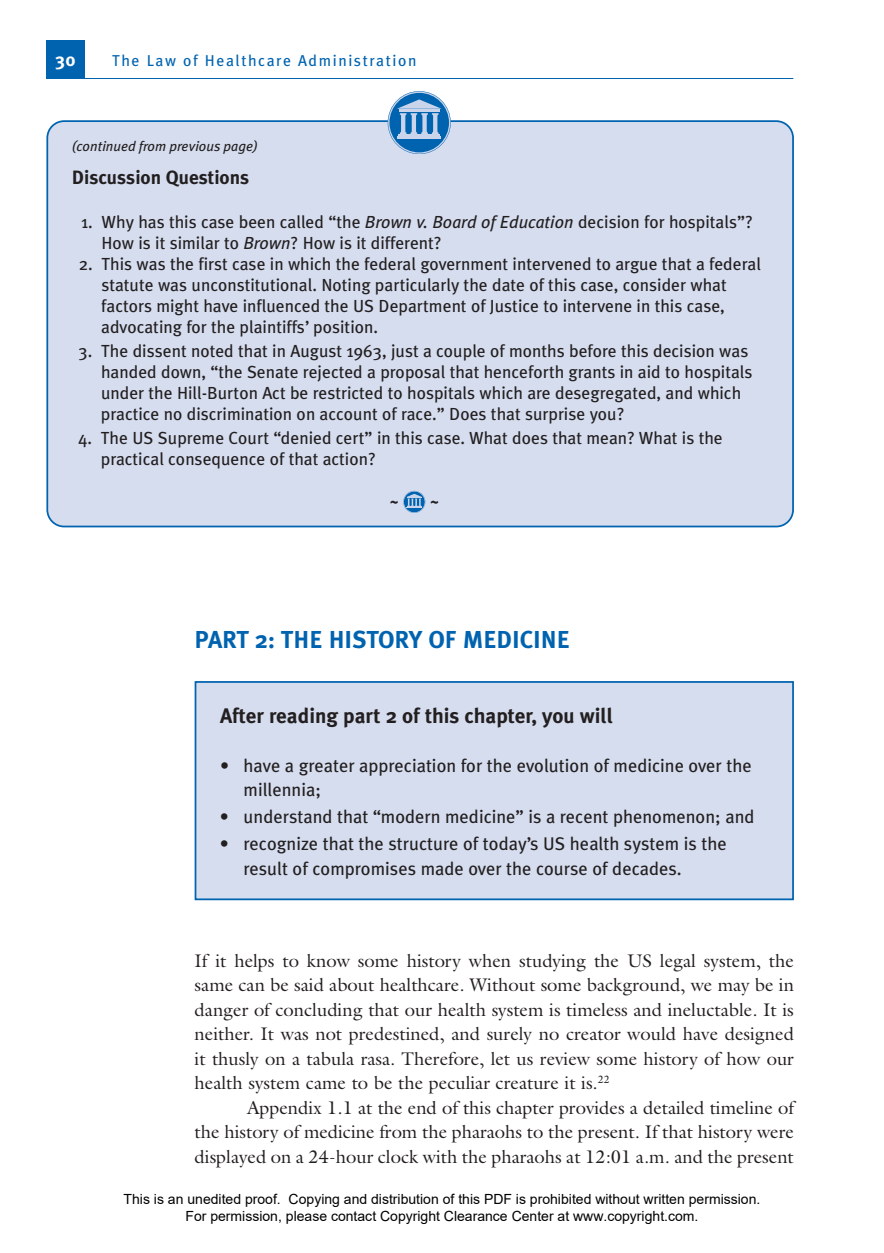
<style>
.page{position:relative;width:884px;height:1253px;background:#fff}
.page>*{position:absolute;margin:0;border:0;box-sizing:border-box;transform-origin:0 0}
.t1{font:700 24.5px "Meta Plus";color:#0063af}
.t2{font:700 21px "Meta Plus";color:#231f20}
.t3{font:700 19.25px "Meta Plus";color:#231f20}
.t4{font:18.38px "Galliard Std";color:#231f20}
.t5{font:18.38px/24.5px "Meta Plus";color:#231f20}
.t6{font:700 18.38px "Meta Plus";color:#fff}
.t7{font:17.5px/21px "Meta Plus";color:#231f20}
.t8{font:15.75px "Meta Plus";letter-spacing:.1em;color:#0063af}
.t9{font:italic 700 15.75px "Meta Plus";color:#231f20}
.t10{font:14px/16.8px "Arial";color:#000;text-align:center}
.t11{font:italic 14px "Meta Plus";color:#231f20}
.s1{font-style:italic}
</style>
<div class="page">
<hr style="left:46px;top:78px;width:747px;height:1px;background:#0063af">
<div style="left:46px;top:40px;width:39px;height:38px;background:#0063af"></div>
<div style="left:47px;top:121px;width:746px;height:405px;background:#d5ddef;border-radius:17px"></div>
<div style="left:46px;top:120px;width:748px;height:407px;border:2px solid #0063af;border-radius:17px"></div>
<svg style="left:388px;top:91px;width:63px;height:62px"></svg>
<hr style="left:399px;top:110px;width:40px;height:2px;background:#cad5eb">
<hr style="left:398px;top:135px;width:42px;height:2px;background:#cad5eb">
<hr style="left:397px;top:136px;width:44px;height:3px;background:#cad5eb">
<svg style="left:403px;top:491px;width:22px;height:22px"></svg>
<div style="left:195px;top:682px;width:598px;height:217px;background:#d5ddef"></div>
<div style="left:195px;top:681px;width:599px;height:219px;border:2px solid #0063af"></div>
<p class="t6" style="left:56px;top:49px;width:21px">30</p>
<p class="t8" style="left:112px;top:52px;width:306px">The Law of Healthcare Administration</p>
<p class="t11" style="left:72px;top:138px;width:188px">(continued from previous page)</p>
<p class="t3" style="left:72px;top:166px;width:179px">Discussion Questions</p>
<p class="t7" style="left:101px;top:212px;width:653px;text-indent:-21px">1. Why has this case been called “the <span class="s1">Brown v. Board of Education</span> decision for hospitals”?<br>How is it similar to <span class="s1">Brown</span>? How is it different?</p>
<p class="t7" style="left:101px;top:254px;width:661px;text-indent:-23px">2. This was the first case in which the federal government intervened to argue that a federal statute was unconstitutional. Noting particularly the date of this case, consider what factors might have influenced the US Department of Justice to intervene in this case, advocating for the plaintiffs’ position.</p>
<p class="t7" style="left:101px;top:340px;width:653px;text-indent:-22px">3. The dissent noted that in August 1963, just a couple of months before this decision was handed down, “the Senate rejected a proposal that henceforth grants in aid to hospitals under the Hill-Burton Act be restricted to hospitals which are desegregated, and which practice no discrimination on account of race.” Does that surprise you?</p>
<p class="t7" style="left:101px;top:427px;width:623px;text-indent:-23px">4. The US Supreme Court “denied cert” in this case. What does that mean? What is the practical consequence of that action?</p>
<p class="t9" style="left:389px;top:492px;width:12px">~</p>
<p class="t9" style="left:429px;top:492px;width:12px">~</p>
<p class="t1" style="left:195px;top:625px;width:377px">PART 2: THE HISTORY OF MEDICINE</p>
<p class="t2" style="left:220px;top:703px;width:395px">After reading part 2 of this chapter, you will</p>
<p class="t5" style="left:244px;top:753px;width:509px;text-indent:-24px">• have a greater appreciation for the evolution of medicine over the millennia;</p>
<p class="t5" style="left:220px;top:804px;width:536px">• understand that “modern medicine” is a recent phenomenon; and</p>
<p class="t5" style="left:243px;top:831px;width:485px;text-indent:-24px">• recognize that the structure of today’s US health system is the result of compromises made over the course of decades.</p>
<p class="t4" style="left:195px;top:949px;width:601px">If it helps to know some history when studying the US legal system, the</p>
<p class="t4" style="left:195px;top:973px;width:601px">same can be said about healthcare. Without some background, we may be in</p>
<p class="t4" style="left:195px;top:998px;width:601px">danger of concluding that our health system is timeless and ineluctable. It is</p>
<p class="t4" style="left:195px;top:1022px;width:601px">neither. It was not predestined, and surely no creator would have designed</p>
<p class="t4" style="left:195px;top:1047px;width:601px">it thusly on a tabula rasa. Therefore, let us review some history of how our</p>
<p class="t4" style="left:195px;top:1071px;width:416px">health system came to be the peculiar creature it is.<sup>22</sup></p>
<p class="t4" style="left:247px;top:1096px;width:548px">Appendix 1.1 at the end of this chapter provides a detailed timeline of</p>
<p class="t4" style="left:195px;top:1120px;width:601px">the history of medicine from the pharaohs to the present. If that history were</p>
<p class="t4" style="left:195px;top:1145px;width:601px">displayed on a 24-hour clock with the pharaohs at 12:01 a.m. and the present</p>
<p class="t10" style="left:124px;top:1190px;width:638px">This is an unedited proof. Copying and distribution of this PDF is prohibited without written permission.<br>For permission, please contact Copyright Clearance Center at www.copyright.com.</p>
</div>
